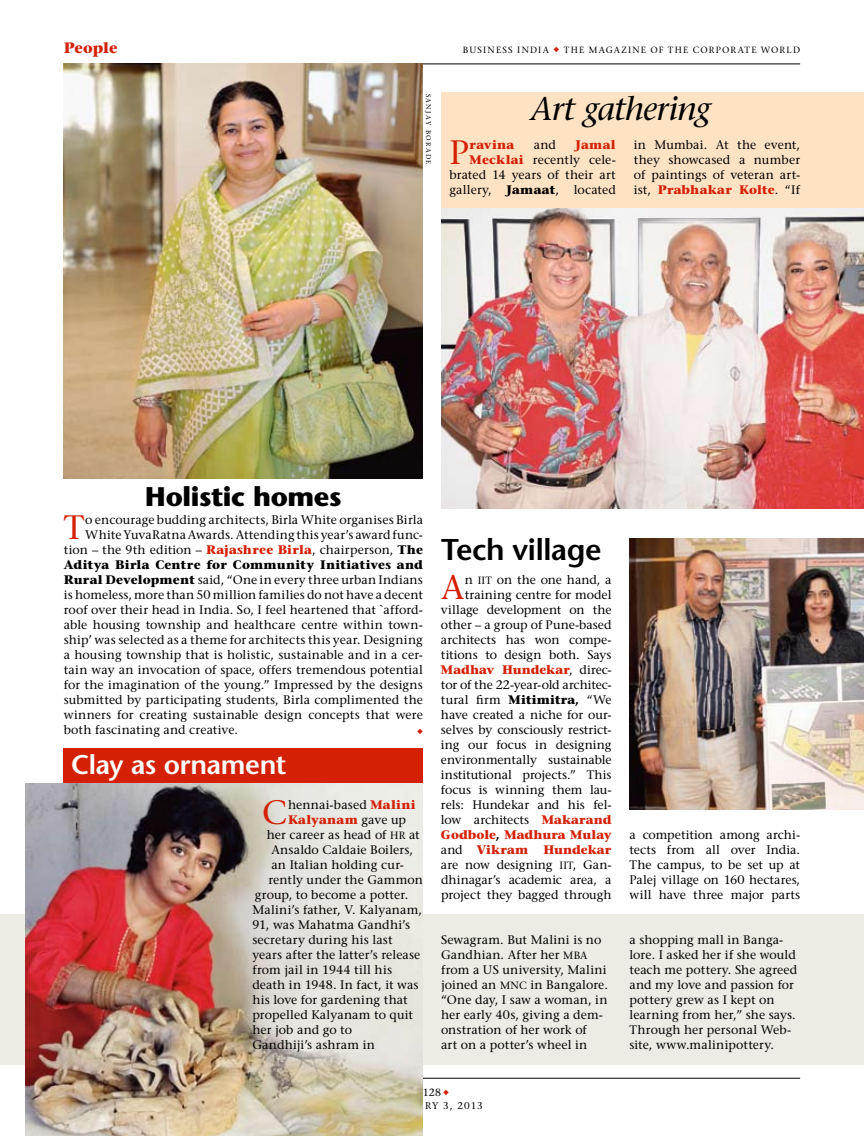
<style>
.page{position:relative;width:864px;height:1136px;background:#fff}
.page>*{position:absolute;margin:0;border:0;box-sizing:border-box;transform-origin:0 0}
.t1{font:33.75px "Stone Serif";color:#d42005}
.t2{font:italic 33px "Stone Serif";letter-spacing:-.02em;color:#000}
.t3{font:600 30px "Stone Sans";letter-spacing:-.015em;color:#000}
.t4{font:600 27px "Stone Sans";letter-spacing:-.015em;color:#fff}
.t5{font:700 27px "Stone Sans";letter-spacing:-.015em;color:#000}
.t6{font:700 15px "Stone Serif";color:#d42005}
.t7{font:12.3px/15px "Stone Serif";color:#000;text-align:right}
.t8{font:12.3px/15px "Stone Serif";letter-spacing:.02em;color:#000}
.t9{font:700 12.3px "Stone Serif";letter-spacing:.015em;color:#000}
.t10{font:700 12.3px "Stone Serif";letter-spacing:.02em;color:#d42005}
.t11{font:10.5px "Stone Serif";color:#000}
.t12{font:9.75px "Stone Serif";letter-spacing:.095em;color:#000}
.t13{font:9px "Stone Serif";letter-spacing:.135em;color:#000}
.t14{font:6.75px "Stone Serif";letter-spacing:.2em;color:#000}
.s1{color:#d42005}
.s2{font-weight:700;color:#d42005}
.s3{font-weight:700}
.s4{font-weight:400;color:#000}
.s5{font-family:"Stone Serif SC850";font-size:10.5px}
.s6{font-family:"Stone Serif SC850"}
</style>
<div class="page">
<hr style="left:64px;top:64px;width:735px;height:1px;background:#000">
<hr style="left:64px;top:1077px;width:735px;height:1px;background:#000">
<div style="left:0;top:914px;width:863px;height:150px;background:#ecece5"></div>
<img style="left:26px;top:783px;width:397px;height:352px">
<div style="left:441px;top:93px;width:422px;height:416px;background:#fde2c4"></div>
<img style="left:629px;top:538px;width:234px;height:270px">
<img style="left:441px;top:209px;width:422px;height:300px">
<img style="left:64px;top:64px;width:359px;height:415px">
<div style="left:64px;top:749px;width:359px;height:34px;background:#d42005"></div>
<p class="t6" style="left:64px;top:38px;width:55px">People</p>
<p class="t13" style="left:463px;top:44px;width:338px">Business India <span class="s1">◆</span> the magazine of the corporate world</p>
<p class="t14" style="left:432px;top:94px;width:72px;rotate:90deg">sanjay borade</p>
<h2 class="t2" style="left:530px;top:88px;width:182px">Art gathering</h2>
<p class="t7" style="left:449px;top:137px;width:168px"><span class="s2">Jamal<br>Mecklai</span> recently cele&shy;brated 14 years of their art gallery, <span class="s3">Jamaat</span>, located</p>
<p class="t7" style="left:633px;top:137px;width:168px;text-align:justify">in Mumbai. At the event, they showcased a number of paintings of veteran art&shy;ist, <span class="s2">Prabhakar Kolte</span>. “If</p>
<h1 class="t1" style="left:449px;top:131px;width:19px">P</h1>
<p class="t10" style="left:469px;top:136px;width:46px">ravina</p>
<p class="t7" style="left:533px;top:137px;width:24px">and</p>
<h3 class="t5" style="left:145px;top:480px;width:198px">Holistic homes</h3>
<h1 class="t1" style="left:64px;top:506px;width:22px">T</h1>
<p class="t7" style="left:85px;top:512px;width:339px">o encourage budding architects, Birla White organises Birla</p>
<p class="t7" style="left:85px;top:527px;width:339px">White YuvaRatna Awards. Attending this year’s award func-</p>
<p class="t7" style="left:64px;top:542px;width:360px">tion – the 9th edition – <span class="s2">Rajashree Birla</span>, chairperson, <span class="s3">The</span></p>
<p class="t9" style="left:64px;top:556px;width:360px">Aditya Birla Centre for Community Initiatives and</p>
<p class="t7" style="left:64px;top:572px;width:360px"><span class="s3">Rural Development</span> said, “One in every three urban Indians</p>
<p class="t7" style="left:64px;top:587px;width:360px">is homeless, more than 50 million families do not have a decent</p>
<p class="t7" style="left:64px;top:602px;width:360px">roof over their head in India. So, I feel heartened that `afford-</p>
<p class="t7" style="left:64px;top:617px;width:360px">able housing township and healthcare centre within town-</p>
<p class="t7" style="left:64px;top:632px;width:360px">ship’ was selected as a theme for architects this year. Designing</p>
<p class="t7" style="left:64px;top:647px;width:360px">a housing township that is holistic, sustainable and in a cer-</p>
<p class="t7" style="left:64px;top:662px;width:360px">tain way an invocation of space, offers tremendous potential</p>
<p class="t7" style="left:64px;top:677px;width:360px">for the imagination of the young.” Impressed by the designs</p>
<p class="t7" style="left:64px;top:692px;width:360px">submitted by participating students, Birla complimented the</p>
<p class="t7" style="left:64px;top:707px;width:360px">winners for creating sustainable design concepts that were</p>
<p class="t7" style="left:64px;top:722px;width:176px">both fascinating and creative.</p>
<h3 class="t4" style="left:71px;top:747px;width:216px">Clay as ornament</h3>
<h1 class="t1" style="left:262px;top:791px;width:24px">C</h1>
<p class="t7" style="left:288px;top:797px;width:129px">hennai-based <span class="s2">Malini</span></p>
<p class="t10" style="left:288px;top:811px;width:119px">Kalyanam <span class="s4">gave up</span></p>
<p class="t7" style="left:267px;top:827px;width:154px">her career as head of <span class="s5">HR</span> at</p>
<p class="t7" style="left:271px;top:842px;width:143px">Ansaldo Caldaie Boilers,</p>
<p class="t7" style="left:271px;top:857px;width:134px">an Italian holding cur-</p>
<p class="t7" style="left:268px;top:872px;width:156px">rently under the Gammon</p>
<p class="t7" style="left:255px;top:887px;width:155px">group, to become a potter.</p>
<p class="t7" style="left:252px;top:902px;width:171px">Malini’s father, V. Kalyanam,</p>
<p class="t7" style="left:252px;top:917px;width:159px">91, was Mahatma Gandhi’s</p>
<p class="t7" style="left:252px;top:932px;width:142px">secretary during his last</p>
<p class="t7" style="left:252px;top:947px;width:169px">years after the latter’s release</p>
<p class="t7" style="left:252px;top:962px;width:141px">from jail in 1944 till his</p>
<p class="t7" style="left:252px;top:977px;width:168px">death in 1948. In fact, it was</p>
<p class="t7" style="left:252px;top:992px;width:157px">his love for gardening that</p>
<p class="t7" style="left:252px;top:1007px;width:162px">propelled Kalyanam to quit</p>
<p class="t7" style="left:252px;top:1022px;width:101px">her job and go to</p>
<p class="t7" style="left:252px;top:1037px;width:124px">Gandhiji’s ashram in</p>
<h3 class="t3" style="left:441px;top:531px;width:162px">Tech village</h3>
<h1 class="t1" style="left:441px;top:566px;width:24px">A</h1>
<p class="t7" style="left:441px;top:572px;width:172px">n <span class="s5">IIT</span> on the one hand, a training centre for model village development on the other – a group of Pune-based architects has won compe&shy;titions to design both. Says<br><span class="s2">Madhav Hundekar</span>, direc&shy;tor of the 22-year-old architec&shy;tural firm <span class="s3">Mitimitra,</span> “We have created a niche for our&shy;selves by consciously restrict&shy;ing our focus in designing environmentally sustainable institutional projects.” This focus is winning them lau&shy;rels: Hundekar and his fel&shy;low architects <span class="s2">Makarand<br>Godbole</span><span class="s3">,</span> <span class="s2">Madhura Mulay </span>and <span class="s2">Vikram Hundekar </span>are now designing <span class="s5">IIT</span><span class="s6">,</span> Gan&shy;dhinagar’s academic area, a project they bagged through</p>
<p class="t7" style="left:629px;top:827px;width:172px;text-align:justify">a competition among archi&shy;tects from all over India.<br>The campus, to be set up at Palej village on 160 hectares, will have three major parts</p>
<p class="t8" style="left:441px;top:932px;width:168px">Sewagram. But Malini is no<br>Gandhian. After her <span class="s5">MBA </span>from a US university, Malini joined an <span class="s5">MNC</span> in Bangalore. “One day, I saw a woman, in her early 40s, giving a dem&shy;onstration of her work of<br>art on a potter’s wheel in</p>
<p class="t7" style="left:629px;top:932px;width:169px;text-align:left">a shopping mall in Banga&shy;lore. I asked her if she would teach me pottery. She agreed and my love and passion for pottery grew as I kept on learning from her,” she says.<br>Through her personal Web&shy;site, www.malinipottery.</p>
<p class="t11" style="left:414px;top:1085px;width:36px"><span class="s1">◆</span> 128 <span class="s1">◆</span></p>
<p class="t12" style="left:381px;top:1099px;width:103px">February 3, 2013</p>
</div>
